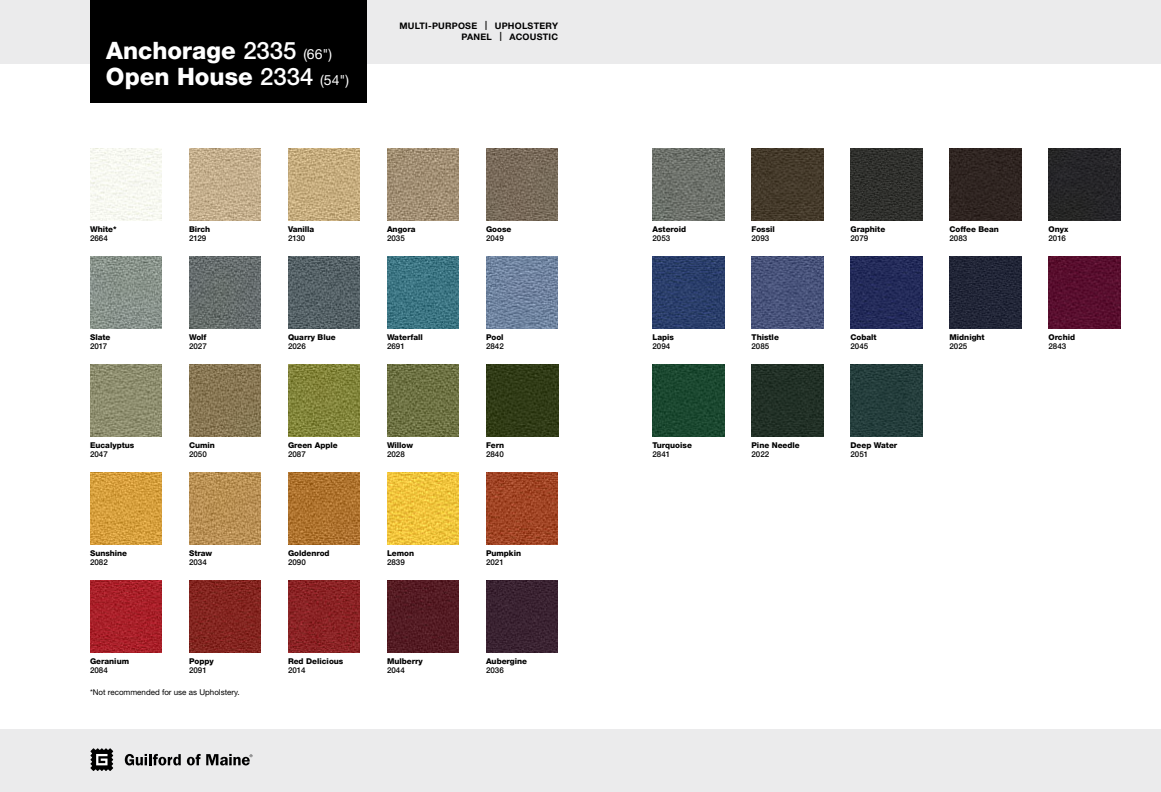
<style>
.page{position:relative;width:1161px;height:792px;background:#fff}
.page>*{position:absolute;margin:0;border:0;box-sizing:border-box;transform-origin:0 0}
.t1{font:800 24px/26px "Helvetica Neue LT Std";color:#fff}
.t2{font:700 9px/11px "Helvetica Neue LT Std";letter-spacing:.025em;color:#000;text-align:right}
.t3{font:800 8px "Helvetica Neue LT Std";color:#000}
.t4{font:500 8px "Helvetica Neue LT Std";color:#000}
.t5{font:8px "Helvetica Neue LT Std";color:#000}
.s1{font-weight:500}
.s2{font-weight:400;font-size:14px}
</style>
<div class="page">
<div style="left:0;top:729px;width:1161px;height:63px;background:#ebebec"></div>
<div style="left:0;top:0;width:1161px;height:63px;background:#ebebec"></div>
<div style="left:90px;top:0;width:277px;height:103px;background:#000"></div>
<svg style="left:125px;top:754px;width:56px;height:11px"></svg>
<svg style="left:187px;top:754px;width:65px;height:11px"></svg>
<svg style="left:90px;top:748px;width:23px;height:23px"></svg>
<img style="left:90px;top:148px;width:72px;height:72px">
<img style="left:90px;top:256px;width:72px;height:72px">
<img style="left:90px;top:364px;width:72px;height:72px">
<img style="left:90px;top:472px;width:72px;height:72px">
<img style="left:189px;top:148px;width:72px;height:72px">
<img style="left:189px;top:256px;width:72px;height:72px">
<img style="left:486px;top:364px;width:72px;height:72px">
<img style="left:288px;top:472px;width:72px;height:72px">
<img style="left:90px;top:580px;width:72px;height:72px">
<img style="left:288px;top:148px;width:72px;height:72px">
<img style="left:288px;top:256px;width:72px;height:72px">
<img style="left:189px;top:364px;width:72px;height:72px">
<img style="left:387px;top:472px;width:72px;height:72px">
<img style="left:288px;top:580px;width:72px;height:72px">
<img style="left:387px;top:148px;width:72px;height:72px">
<img style="left:387px;top:256px;width:72px;height:72px">
<img style="left:288px;top:364px;width:72px;height:72px">
<img style="left:189px;top:472px;width:72px;height:72px">
<img style="left:387px;top:580px;width:72px;height:72px">
<img style="left:486px;top:148px;width:72px;height:72px">
<img style="left:486px;top:256px;width:72px;height:72px">
<img style="left:387px;top:364px;width:72px;height:72px">
<img style="left:486px;top:472px;width:72px;height:72px">
<img style="left:189px;top:580px;width:72px;height:72px">
<img style="left:486px;top:580px;width:72px;height:72px">
<img style="left:652px;top:148px;width:72px;height:72px">
<img style="left:652px;top:256px;width:72px;height:72px">
<img style="left:752px;top:364px;width:72px;height:72px">
<img style="left:850px;top:364px;width:72px;height:72px">
<img style="left:652px;top:364px;width:72px;height:72px">
<img style="left:752px;top:148px;width:72px;height:72px">
<img style="left:752px;top:256px;width:72px;height:72px">
<img style="left:1048px;top:256px;width:72px;height:72px">
<img style="left:950px;top:148px;width:72px;height:72px">
<img style="left:850px;top:148px;width:72px;height:72px">
<img style="left:850px;top:256px;width:72px;height:72px">
<img style="left:1048px;top:148px;width:72px;height:72px">
<img style="left:950px;top:256px;width:72px;height:72px">
<h1 class="t1" style="left:106px;top:37px;width:245px">Anchorage <span class="s1">2335</span> <span class="s2">(66")<br></span>Open House <span class="s1">2334</span> <span class="s2">(54")</span></h1>
<p class="t2" style="left:399px;top:20px;width:160px">MULTI-PURPOSE | UPHOLSTERY<br>PANEL | ACOUSTIC</p>
<p class="t3" style="left:90px;top:225px;width:28px">White*</p>
<p class="t4" style="left:90px;top:234px;width:19px">2664</p>
<p class="t3" style="left:189px;top:225px;width:23px">Birch</p>
<p class="t4" style="left:189px;top:234px;width:19px">2129</p>
<p class="t3" style="left:288px;top:225px;width:28px">Vanilla</p>
<p class="t4" style="left:288px;top:234px;width:19px">2130</p>
<p class="t3" style="left:387px;top:225px;width:30px">Angora</p>
<p class="t4" style="left:387px;top:234px;width:19px">2035</p>
<p class="t3" style="left:486px;top:225px;width:27px">Goose</p>
<p class="t4" style="left:486px;top:234px;width:19px">2049</p>
<p class="t3" style="left:652px;top:225px;width:35px">Asteroid</p>
<p class="t4" style="left:652px;top:234px;width:19px">2053</p>
<p class="t3" style="left:751px;top:225px;width:25px">Fossil</p>
<p class="t4" style="left:751px;top:234px;width:19px">2093</p>
<p class="t3" style="left:850px;top:225px;width:36px">Graphite</p>
<p class="t4" style="left:850px;top:234px;width:19px">2079</p>
<p class="t3" style="left:949px;top:225px;width:51px">Coffee Bean</p>
<p class="t4" style="left:949px;top:234px;width:19px">2083</p>
<p class="t3" style="left:1048px;top:225px;width:21px">Onyx</p>
<p class="t4" style="left:1048px;top:234px;width:19px">2016</p>
<p class="t3" style="left:90px;top:333px;width:22px">Slate</p>
<p class="t4" style="left:90px;top:342px;width:19px">2017</p>
<p class="t3" style="left:189px;top:333px;width:19px">Wolf</p>
<p class="t4" style="left:189px;top:342px;width:19px">2027</p>
<p class="t3" style="left:288px;top:333px;width:49px">Quarry Blue</p>
<p class="t4" style="left:288px;top:342px;width:19px">2026</p>
<p class="t3" style="left:387px;top:333px;width:37px">Waterfall</p>
<p class="t4" style="left:387px;top:342px;width:19px">2691</p>
<p class="t3" style="left:486px;top:333px;width:19px">Pool</p>
<p class="t4" style="left:486px;top:342px;width:19px">2842</p>
<p class="t3" style="left:652px;top:333px;width:23px">Lapis</p>
<p class="t4" style="left:652px;top:342px;width:19px">2094</p>
<p class="t3" style="left:751px;top:333px;width:29px">Thistle</p>
<p class="t4" style="left:751px;top:342px;width:19px">2085</p>
<p class="t3" style="left:850px;top:333px;width:28px">Cobalt</p>
<p class="t4" style="left:850px;top:342px;width:19px">2045</p>
<p class="t3" style="left:949px;top:333px;width:37px">Midnight</p>
<p class="t4" style="left:949px;top:342px;width:19px">2025</p>
<p class="t3" style="left:1048px;top:333px;width:28px">Orchid</p>
<p class="t4" style="left:1048px;top:342px;width:19px">2843</p>
<p class="t3" style="left:90px;top:441px;width:46px">Eucalyptus</p>
<p class="t4" style="left:90px;top:450px;width:19px">2047</p>
<p class="t3" style="left:189px;top:441px;width:27px">Cumin</p>
<p class="t4" style="left:189px;top:450px;width:19px">2050</p>
<p class="t3" style="left:288px;top:441px;width:51px">Green Apple</p>
<p class="t4" style="left:288px;top:450px;width:19px">2087</p>
<p class="t3" style="left:387px;top:441px;width:28px">Willow</p>
<p class="t4" style="left:387px;top:450px;width:19px">2028</p>
<p class="t3" style="left:486px;top:441px;width:20px">Fern</p>
<p class="t4" style="left:486px;top:450px;width:19px">2840</p>
<p class="t3" style="left:652px;top:441px;width:41px">Turquoise</p>
<p class="t4" style="left:652px;top:450px;width:19px">2841</p>
<p class="t3" style="left:751px;top:441px;width:50px">Pine Needle</p>
<p class="t4" style="left:751px;top:450px;width:19px">2022</p>
<p class="t3" style="left:850px;top:441px;width:48px">Deep Water</p>
<p class="t4" style="left:850px;top:450px;width:19px">2051</p>
<p class="t3" style="left:90px;top:549px;width:39px">Sunshine</p>
<p class="t4" style="left:90px;top:558px;width:19px">2082</p>
<p class="t3" style="left:189px;top:549px;width:25px">Straw</p>
<p class="t4" style="left:189px;top:558px;width:19px">2034</p>
<p class="t3" style="left:288px;top:549px;width:43px">Goldenrod</p>
<p class="t4" style="left:288px;top:558px;width:19px">2090</p>
<p class="t3" style="left:387px;top:549px;width:29px">Lemon</p>
<p class="t4" style="left:387px;top:558px;width:19px">2839</p>
<p class="t3" style="left:486px;top:549px;width:37px">Pumpkin</p>
<p class="t4" style="left:486px;top:558px;width:19px">2021</p>
<p class="t3" style="left:90px;top:657px;width:41px">Geranium</p>
<p class="t4" style="left:90px;top:666px;width:19px">2084</p>
<p class="t3" style="left:189px;top:657px;width:26px">Poppy</p>
<p class="t4" style="left:189px;top:666px;width:19px">2091</p>
<p class="t3" style="left:288px;top:657px;width:57px">Red Delicious</p>
<p class="t4" style="left:288px;top:666px;width:19px">2014</p>
<p class="t3" style="left:387px;top:657px;width:37px">Mulberry</p>
<p class="t4" style="left:387px;top:666px;width:19px">2044</p>
<p class="t3" style="left:486px;top:657px;width:43px">Aubergine</p>
<p class="t4" style="left:486px;top:666px;width:19px">2036</p>
<p class="t5" style="left:90px;top:688px;width:151px">*Not recommended for use as Upholstery.</p>
</div>
